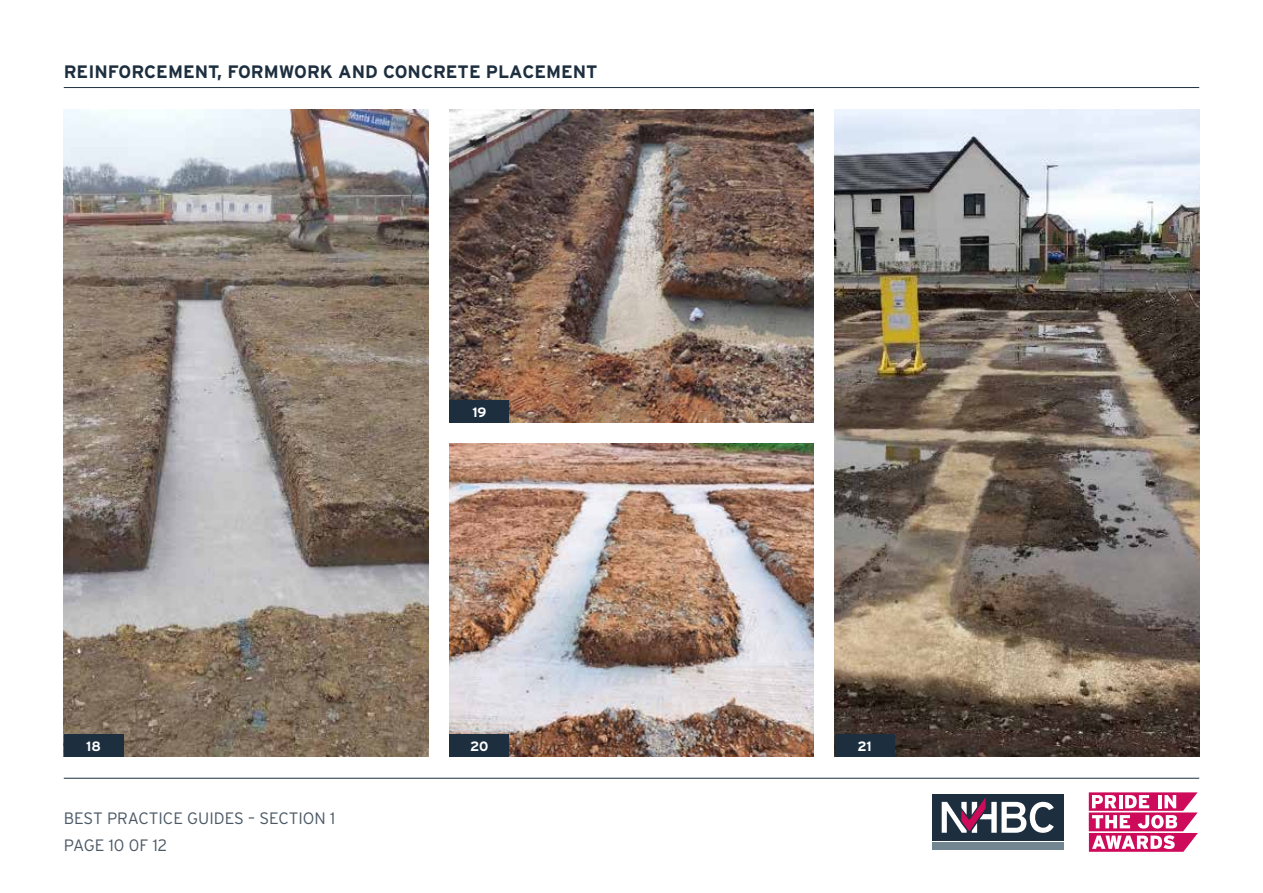
<style>
.page{position:relative;width:1263px;height:893px;background:#fff}
.page>*{position:absolute;margin:0;border:0;box-sizing:border-box;transform-origin:0 0}
.t1{font:700 18px "Interstate";color:#1d2e3f}
.t2{font:300 16.5px/26.5px "Interstate";color:#4a5865}
.t3{font:700 13.5px "Interstate";letter-spacing:-.005em;color:#fff}
</style>
<div class="page">
<hr style="left:64px;top:778px;width:1135px;height:1px;background:#1d2e3f">
<hr style="left:64px;top:87px;width:1135px;height:1px;background:#1d2e3f">
<img style="left:64px;top:109px;width:364px;height:648px">
<img style="left:449px;top:109px;width:365px;height:313px">
<img style="left:449px;top:443px;width:365px;height:314px">
<img style="left:835px;top:109px;width:364px;height:648px">
<div style="left:64px;top:734px;width:59px;height:23px;background:#1d2e3f"></div>
<div style="left:449px;top:734px;width:60px;height:23px;background:#1d2e3f"></div>
<div style="left:835px;top:734px;width:59px;height:22px;background:#1d2e3f"></div>
<div style="left:450px;top:401px;width:59px;height:22px;background:#1d2e3f"></div>
<div style="left:932px;top:794px;width:131px;height:47px;background:#1d2e3f"></div>
<div style="left:932px;top:842px;width:131px;height:8px;background:#718691"></div>
<svg style="left:942px;top:797px;width:112px;height:36px"></svg>
<svg style="left:1089px;top:792px;width:109px;height:60px"></svg>
<p class="t1" style="left:64px;top:62px;width:535px">REINFORCEMENT, FORMWORK AND CONCRETE PLACEMENT</p>
<p class="t3" style="left:472px;top:405px;width:16px">19</p>
<p class="t3" style="left:86px;top:739px;width:16px">18</p>
<p class="t3" style="left:470px;top:739px;width:20px">20</p>
<p class="t3" style="left:857px;top:738px;width:16px">21</p>
<p class="t2" style="left:64px;top:805px;width:273px">BEST PRACTICE GUIDES – SECTION 1<br>PAGE 10 0F 12</p>
</div>
